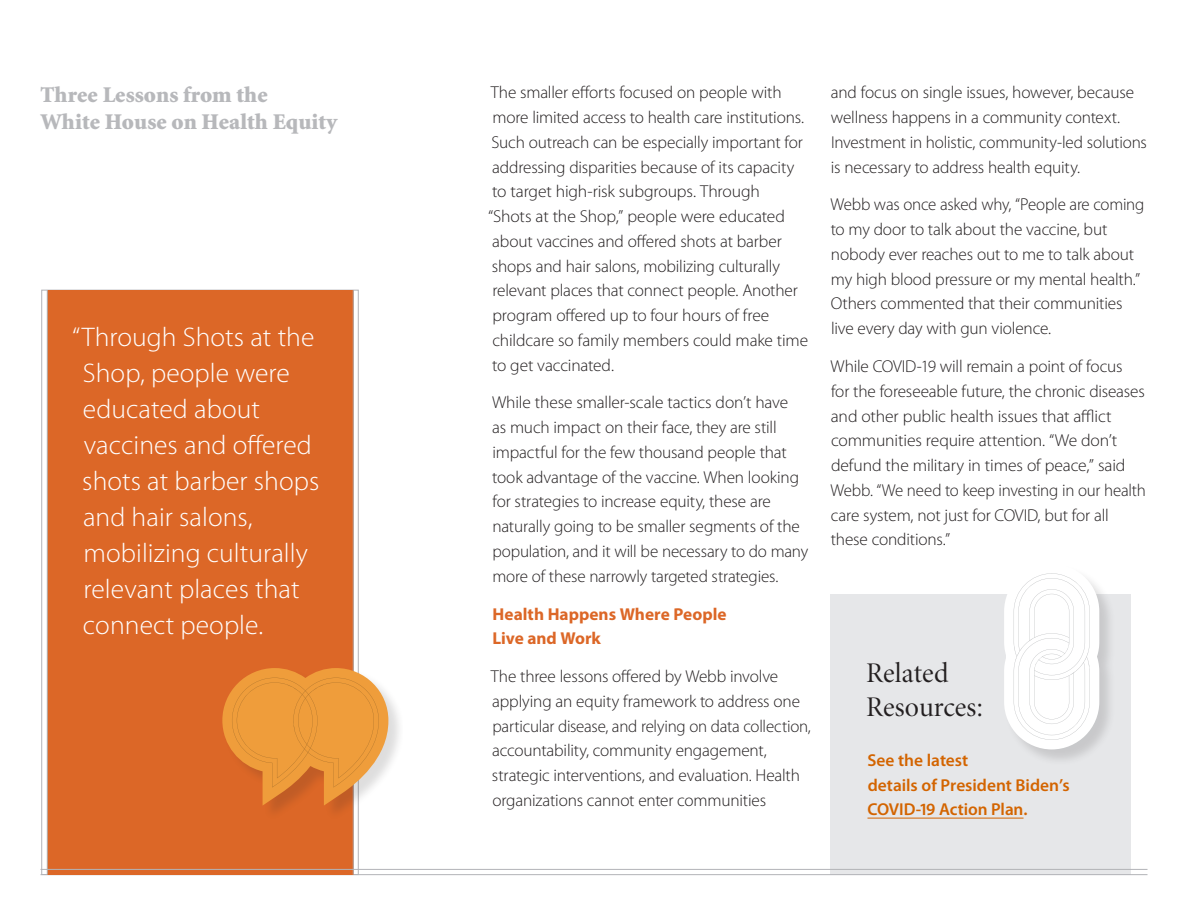
<style>
.page{position:relative;width:1188px;height:918px;background:#fff}
.page>*{position:absolute;margin:0;border:0;box-sizing:border-box;transform-origin:0 0}
.t1{font:28.5px/34.5px "Minion Display";letter-spacing:.005em;color:#231f20}
.t2{font:300 27px/36px "Myriad Pro";letter-spacing:.005em;color:#fff}
.t3{font:900 22.5px/27px "Minion";letter-spacing:.005em;color:#b7b8bb}
.t4{font:300 17.25px/24.8px "Myriad Pro";letter-spacing:-.01em;color:#231f20}
.t5{font:600 17.25px/24.8px "Myriad Pro";letter-spacing:-.005em;color:#d36400}
.t6{font:700 17.25px/24.8px "Myriad Pro";color:#dc6727}
</style>
<div class="page">
<div style="left:831px;top:594px;width:300px;height:281px;background:#e6e7e9"></div>
<hr style="left:40px;top:874px;width:1108px;height:1px;background:#b2b3b7">
<div style="left:47px;top:290px;width:306px;height:585px;background:#dc6727"></div>
<hr style="left:47px;top:290px;width:1px;height:585px;background:#b2b3b7">
<hr style="left:353px;top:290px;width:1px;height:585px;background:#b2b3b7">
<hr style="left:40px;top:869px;width:1108px;height:1px;background:#b2b3b7">
<div style="left:223px;top:668px;width:179px;height:153px;background:#231f20;opacity:.15"></div>
<svg style="left:222px;top:668px;width:166px;height:138px"></svg>
<hr style="left:867px;top:818px;width:157px;height:1px;background:#d36400">
<div style="left:1005px;top:565px;width:111px;height:201px;background:#231f20;opacity:.15"></div>
<svg style="left:1004px;top:565px;width:95px;height:184px"></svg>
<p class="t3" style="left:40px;top:82px;width:298px">Three Lessons from the<br>White House on Health Equity</p>
<p class="t4" style="left:831px;top:80px;width:318px">and focus on single issues, however, because wellness happens in a community context.<br>Investment in holistic, community-led solutions is necessary to address health equity.</p>
<p class="t4" style="left:831px;top:193px;width:315px">Webb was once asked why, “People are coming to my door to talk about the vaccine, but nobody ever reaches out to me to talk about my high blood pressure or my mental health.” Others commented that their communities live every day with gun violence.</p>
<p class="t4" style="left:831px;top:354px;width:317px">While COVID-19 will remain a point of focus<br>for the foreseeable future, the chronic diseases and other public health issues that afflict communities require attention. “We don’t defund the military in times of peace,” said Webb. “We need to keep investing in our health care system, not just for COVID, but for all these conditions.”</p>
<p class="t4" style="left:488px;top:80px;width:322px">The smaller efforts focused on people with more limited access to health care institutions.<br>Such outreach can be especially important for addressing disparities because of its capacity to target high-risk subgroups. Through<br>“Shots at the Shop,” people were educated about vaccines and offered shots at barber shops and hair salons, mobilizing culturally relevant places that connect people. Another program offered up to four hours of free childcare so family members could make time to get vaccinated.</p>
<p class="t4" style="left:492px;top:391px;width:318px">While these smaller-scale tactics don’t have<br>as much impact on their face, they are still impactful for the few thousand people that took advantage of the vaccine. When looking for strategies to increase equity, these are naturally going to be smaller segments of the population, and it will be necessary to do many more of these narrowly targeted strategies.</p>
<p class="t6" style="left:493px;top:601px;width:235px">Health Happens Where People<br>Live and Work</p>
<p class="t4" style="left:491px;top:664px;width:322px">The three lessons offered by Webb involve applying an equity framework to address one particular disease, and relying on data collection, accountability, community engagement, strategic interventions, and evaluation. Health organizations cannot enter communities</p>
<p class="t2" style="left:82px;top:320px;width:239px;text-indent:-10px">“Through Shots at the<br>Shop, people were educated about vaccines and offered shots at barber shops and hair salons, mobilizing culturally relevant places that connect people.</p>
<p class="t1" style="left:866px;top:657px;width:119px">Related<br>Resources:</p>
<p class="t5" style="left:867px;top:748px;width:204px">See the latest<br>details of President Biden’s<br>COVID-19 Action Plan.</p>
</div>
